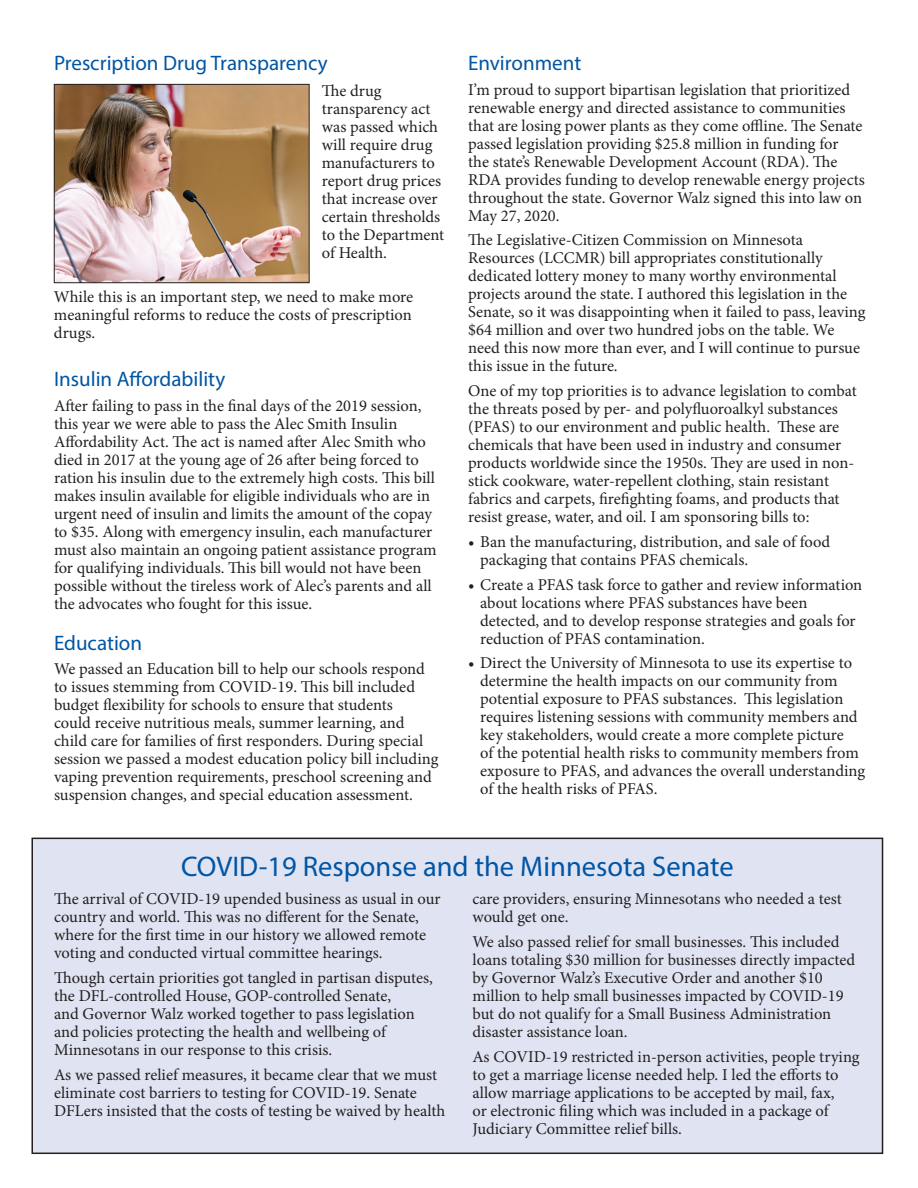
<style>
.page{position:relative;width:918px;height:1188px;background:#fff}
.page>*{position:absolute;margin:0;border:0;box-sizing:border-box;transform-origin:0 0}
.t1{font:28.5px "Myriad Pro";color:#0155a5}
.t2{font:21px "Myriad Pro";color:#0155a5}
.t3{font:16.5px/18px "Minion Pro";color:#231f20}
</style>
<div class="page">
<img style="left:56px;top:86px;width:251px;height:195px">
<div style="left:54px;top:84px;width:255px;height:199px;border:1px solid #231f20"></div>
<div style="left:32px;top:838px;width:851px;height:315px;background:#e0e4f2"></div>
<div style="left:32px;top:838px;width:851px;height:316px;border:2px solid #231f20"></div>
<p class="t2" style="left:54px;top:50px;width:275px">Prescription Drug Transparency</p>
<p class="t3" style="left:322px;top:82px;width:124px">The drug transparency act was passed which will require drug manufacturers to report drug prices that increase over certain thresholds to the Department of Health.</p>
<p class="t3" style="left:54px;top:288px;width:361px;text-align:justify">While this is an important step, we need to make more meaningful reforms to reduce the costs of prescription drugs.</p>
<p class="t2" style="left:54px;top:366px;width:173px">Insulin Affordability</p>
<p class="t3" style="left:54px;top:397px;width:384px">After failing to pass in the final days of the 2019 session, this year we were able to pass the Alec Smith Insulin Affordability Act. The act is named after Alec Smith who died in 2017 at the young age of 26 after being forced to ration his insulin due to the extremely high costs. This bill makes insulin available for eligible individuals who are in urgent need of insulin and limits the amount of the copay to $35. Along with emergency insulin, each manufacturer must also maintain an ongoing patient assistance program for qualifying individuals. This bill would not have been possible without the tireless work of Alec’s parents and all the advocates who fought for this issue.</p>
<p class="t2" style="left:54px;top:630px;width:90px">Education</p>
<p class="t3" style="left:54px;top:660px;width:386px">We passed an Education bill to help our schools respond to issues stemming from COVID-19. This bill included budget flexibility for schools to ensure that students<br>could receive nutritious meals, summer learning, and child care for families of first responders. During special session we passed a modest education policy bill including vaping prevention requirements, preschool screening and suspension changes, and special education assessment.</p>
<p class="t2" style="left:468px;top:50px;width:115px">Environment</p>
<p class="t3" style="left:468px;top:80px;width:398px">I’m proud to support bipartisan legislation that prioritized renewable energy and directed assistance to communities that are losing power plants as they come offline. The Senate passed legislation providing $25.8 million in funding for<br>the state’s Renewable Development Account (RDA). The RDA provides funding to develop renewable energy projects throughout the state. Governor Walz signed this into law on May 27, 2020.</p>
<p class="t3" style="left:468px;top:231px;width:399px">The Legislative-Citizen Commission on Minnesota Resources (LCCMR) bill appropriates constitutionally dedicated lottery money to many worthy environmental projects around the state. I authored this legislation in the Senate, so it was disappointing when it failed to pass, leaving $64 million and over two hundred jobs on the table. We need this now more than ever, and I will continue to pursue this issue in the future.</p>
<p class="t3" style="left:468px;top:382px;width:390px">One of my top priorities is to advance legislation to combat the threats posed by per- and polyfluoroalkyl substances (PFAS) to our environment and public health. These are chemicals that have been used in industry and consumer products worldwide since the 1950s. They are used in non&shy;stick cookware, water-repellent clothing, stain resistant fabrics and carpets, firefighting foams, and products that resist grease, water, and oil. I am sponsoring bills to:</p>
<p class="t3" style="left:480px;top:533px;width:352px;text-indent:-12px">• Ban the manufacturing, distribution, and sale of food packaging that contains PFAS chemicals.</p>
<p class="t3" style="left:480px;top:575px;width:384px;text-indent:-12px">• Create a PFAS task force to gather and review information about locations where PFAS substances have been detected, and to develop response strategies and goals for reduction of PFAS contamination.</p>
<p class="t3" style="left:480px;top:654px;width:386px;text-indent:-12px">• Direct the University of Minnesota to use its expertise to determine the health impacts on our community from potential exposure to PFAS substances. This legislation requires listening sessions with community members and key stakeholders, would create a more complete picture<br>of the potential health risks to community members from exposure to PFAS, and advances the overall understanding of the health risks of PFAS.</p>
<h1 class="t1" style="left:181px;top:849px;width:554px">COVID-19 Response and the Minnesota Senate</h1>
<p class="t3" style="left:54px;top:890px;width:388px">The arrival of COVID-19 upended business as usual in our country and world. This was no different for the Senate, where for the first time in our history we allowed remote voting and conducted virtual committee hearings.</p>
<p class="t3" style="left:54px;top:969px;width:380px">Though certain priorities got tangled in partisan disputes, the DFL-controlled House, GOP-controlled Senate,<br>and Governor Walz worked together to pass legislation and policies protecting the health and wellbeing of Minnesotans in our response to this crisis.</p>
<p class="t3" style="left:54px;top:1065px;width:393px">As we passed relief measures, it became clear that we must eliminate cost barriers to testing for COVID-19. Senate<br>DFLers insisted that the costs of testing be waived by health</p>
<p class="t3" style="left:472px;top:890px;width:371px">care providers, ensuring Minnesotans who needed a test would get one.</p>
<p class="t3" style="left:472px;top:933px;width:384px">We also passed relief for small businesses. This included loans totaling $30 million for businesses directly impacted by Governor Walz’s Executive Order and another $10 million to help small businesses impacted by COVID-19 but do not qualify for a Small Business Administration disaster assistance loan.</p>
<p class="t3" style="left:472px;top:1047px;width:389px">As COVID-19 restricted in-person activities, people trying to get a marriage license needed help. I led the efforts to allow marriage applications to be accepted by mail, fax,<br>or electronic filing which was included in a package of Judiciary Committee relief bills.</p>
</div>
